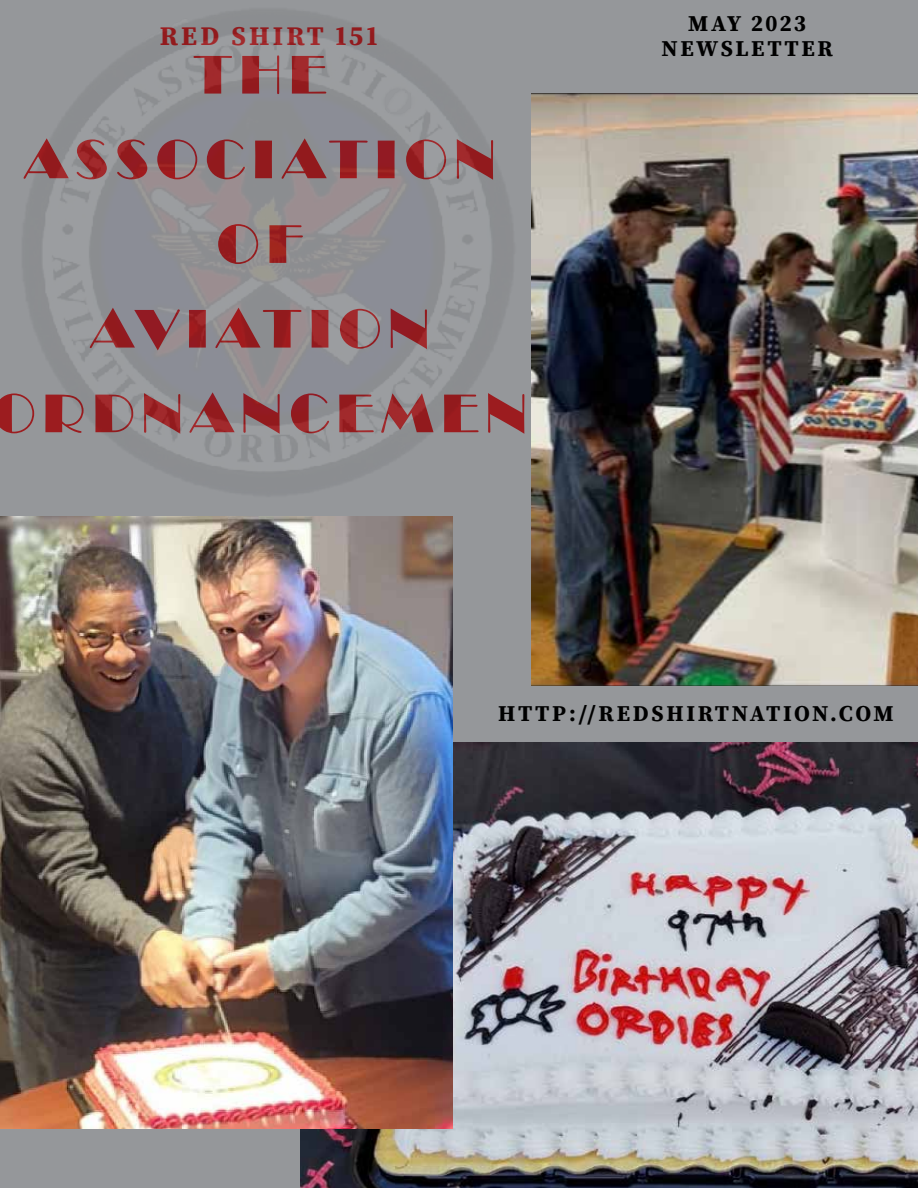
<style>
.page{position:relative;width:918px;height:1188px;background:#95979a}
.page>*{position:absolute;margin:0;border:0;box-sizing:border-box;transform-origin:0 0}
.t1{font:56.4px/84.6px "Broadway";letter-spacing:.12em;color:#9c1c1f;text-align:center}
.t2{font:700 26.85px "Source Serif Pro";letter-spacing:.12em;color:#9c1c1f}
.t3{font:700 22.65px/25.3px "Source Serif Pro";letter-spacing:.115em;color:#000;text-align:center}
</style>
<div class="page">
<img style="left:532px;top:93px;width:386px;height:593px">
<img style="left:300px;top:742px;width:618px;height:446px">
<img style="left:0;top:516px;width:453px;height:612px">
<p class="t2" style="left:160px;top:18px;width:219px">RED SHIRT 151</p>
<h1 class="t1" style="left:-7px;top:33px;width:536px">THE<br>ASSOCIATION<br>OF<br>AVIATION<br>ORDNANCEMEN</h1>
<p class="t3" style="left:661px;top:10px;width:173px">MAY 2023<br>NEWSLETTER</p>
<p class="t3" style="left:498px;top:700px;width:397px">HTTP://REDSHIRTNATION.COM</p>
</div>
